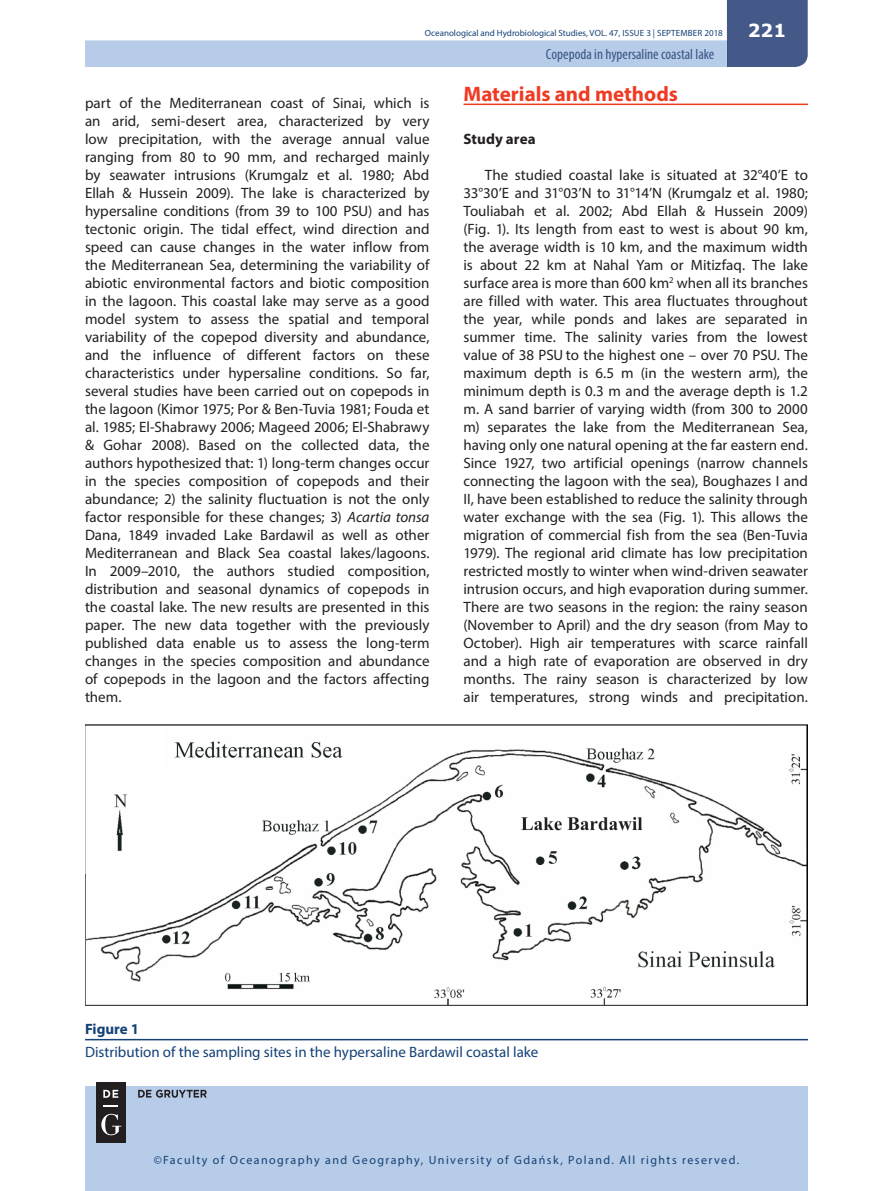
<style>
.page{position:relative;width:893px;height:1191px;background:#fff}
.page>*{position:absolute;margin:0;border:0;box-sizing:border-box;transform-origin:0 0}
.t1{font:700 21px "Myriad Pro";color:#ef3a24}
.t2{font:700 18px "Verdana";color:#fff}
.t3{font:15px/18px "Myriad Pro";color:#231f20;text-align:justify}
.t4{font:15px "Myriad Pro";color:#144176}
.t5{font:condensed 15px "Myriad Pro";color:#395586}
.t6{font:700 15px "Myriad Pro";letter-spacing:.005em;color:#231f20}
.t7{font:700 15px "Myriad Pro";color:#144176}
.t8{font:12px "Myriad Pro";letter-spacing:.12em;color:#144176}
.t9{font:9px "Myriad Pro";color:#144176}
.s1{font-style:italic}
</style>
<div class="page">
<div style="left:85px;top:1086px;width:723px;height:105px;background:#b7cce8"></div>
<svg style="left:85px;top:0;width:723px;height:67px"></svg>
<div style="left:749px;top:24px;width:35px;height:13px;background:#455988"></div>
<div style="left:546px;top:49px;width:168px;height:14px;background:#b7cce8"></div>
<div style="left:96px;top:1081px;width:30px;height:61px;background:#231f20"></div>
<svg style="left:103px;top:1105px;width:15px;height:1px"></svg>
<svg style="left:103px;top:1089px;width:15px;height:8px"></svg>
<svg style="left:101px;top:1113px;width:20px;height:22px"></svg>
<svg style="left:138px;top:1089px;width:69px;height:8px"></svg>
<hr style="left:463px;top:104px;width:345px;height:1px;background:#ef3a24">
<img style="left:85px;top:725px;width:722px;height:280px">
<hr style="left:85px;top:1039px;width:723px;height:1px;background:#144176">
<p class="t9" style="left:425px;top:28px;width:299px">Oceanological and Hydrobiological Studies, VOL. 47, ISSUE 3 | SEPTEMBER 2018</p>
<p class="t5" style="left:546px;top:45px;width:170px">Сopepoda in hypersaline coastal lake</p>
<p class="t2" style="left:748px;top:18px;width:40px">221</p>
<p class="t3" style="left:85px;top:94px;width:346px">part of the Mediterranean coast of Sinai, which is an arid, semi-desert area, characterized by very low precipitation, with the average annual value ranging from 80 to 90 mm, and recharged mainly by seawater intrusions (Krumgalz et al. 1980; Abd Ellah &amp; Hussein 2009). The lake is characterized by hypersaline conditions (from 39 to 100 PSU) and has tectonic origin. The tidal effect, wind direction and speed can cause changes in the water inflow from the Mediterranean Sea, determining the variability of abiotic environmental factors and biotic composition in the lagoon. This coastal lake may serve as a good model system to assess the spatial and temporal variability of the copepod diversity and abundance, and the influence of different factors on these characteristics under hypersaline conditions. So far, several studies have been carried out on copepods in the lagoon (Kimor 1975; Por &amp; Ben-Tuvia 1981; Fouda et al. 1985; El-Shabrawy 2006; Mageed 2006; El-Shabrawy &amp; Gohar 2008). Based on the collected data, the authors hypothesized that: 1) long-term changes occur in the species composition of copepods and their abundance; 2) the salinity fluctuation is not the only factor responsible for these changes; 3) <span class="s1">Acartia tonsa </span>Dana, 1849 invaded Lake Bardawil as well as other Mediterranean and Black Sea coastal lakes/lagoons.<br>In 2009–2010, the authors studied composition, distribution and seasonal dynamics of copepods in the coastal lake. The new results are presented in this paper. The new data together with the previously published data enable us to assess the long-term changes in the species composition and abundance of copepods in the lagoon and the factors affecting them.</p>
<h1 class="t1" style="left:463px;top:80px;width:216px">Materials and methods</h1>
<p class="t6" style="left:463px;top:129px;width:74px">Study area</p>
<p class="t3" style="left:463px;top:166px;width:346px;text-indent:21px">The studied coastal lake is situated at 32°40’E to 33°30’E and 31°03’N to 31°14’N (Krumgalz et al. 1980; Touliabah et al. 2002; Abd Ellah &amp; Hussein 2009) (Fig. 1). Its length from east to west is about 90 km, the average width is 10 km, and the maximum width is about 22 km at Nahal Yam or Mitizfaq. The lake surface area is more than 600 km<sup>2</sup> when all its branches are filled with water. This area fluctuates throughout the year, while ponds and lakes are separated in summer time. The salinity varies from the lowest value of 38 PSU to the highest one – over 70 PSU. The maximum depth is 6.5 m (in the western arm), the minimum depth is 0.3 m and the average depth is 1.2 m. A sand barrier of varying width (from 300 to 2000 m) separates the lake from the Mediterranean Sea, having only one natural opening at the far eastern end.<br>Since 1927, two artificial openings (narrow channels connecting the lagoon with the sea), Boughazes I and II, have been established to reduce the salinity through water exchange with the sea (Fig. 1). This allows the migration of commercial fish from the sea (Ben-Tuvia 1979). The regional arid climate has low precipitation restricted mostly to winter when wind-driven seawater intrusion occurs, and high evaporation during summer.<br>There are two seasons in the region: the rainy season (November to April) and the dry season (from May to October). High air temperatures with scarce rainfall and a high rate of evaporation are observed in dry months. The rainy season is characterized by low air temperatures, strong winds and precipitation.</p>
<p class="t7" style="left:85px;top:1019px;width:56px">Figure 1</p>
<p class="t4" style="left:85px;top:1042px;width:455px">Distribution of the sampling sites in the hypersaline Bardawil coastal lake</p>
<p class="t8" style="left:154px;top:1152px;width:587px">©Faculty of Oceanography and Geography, University of Gdańsk, Poland. All rights reserved.</p>
</div>
